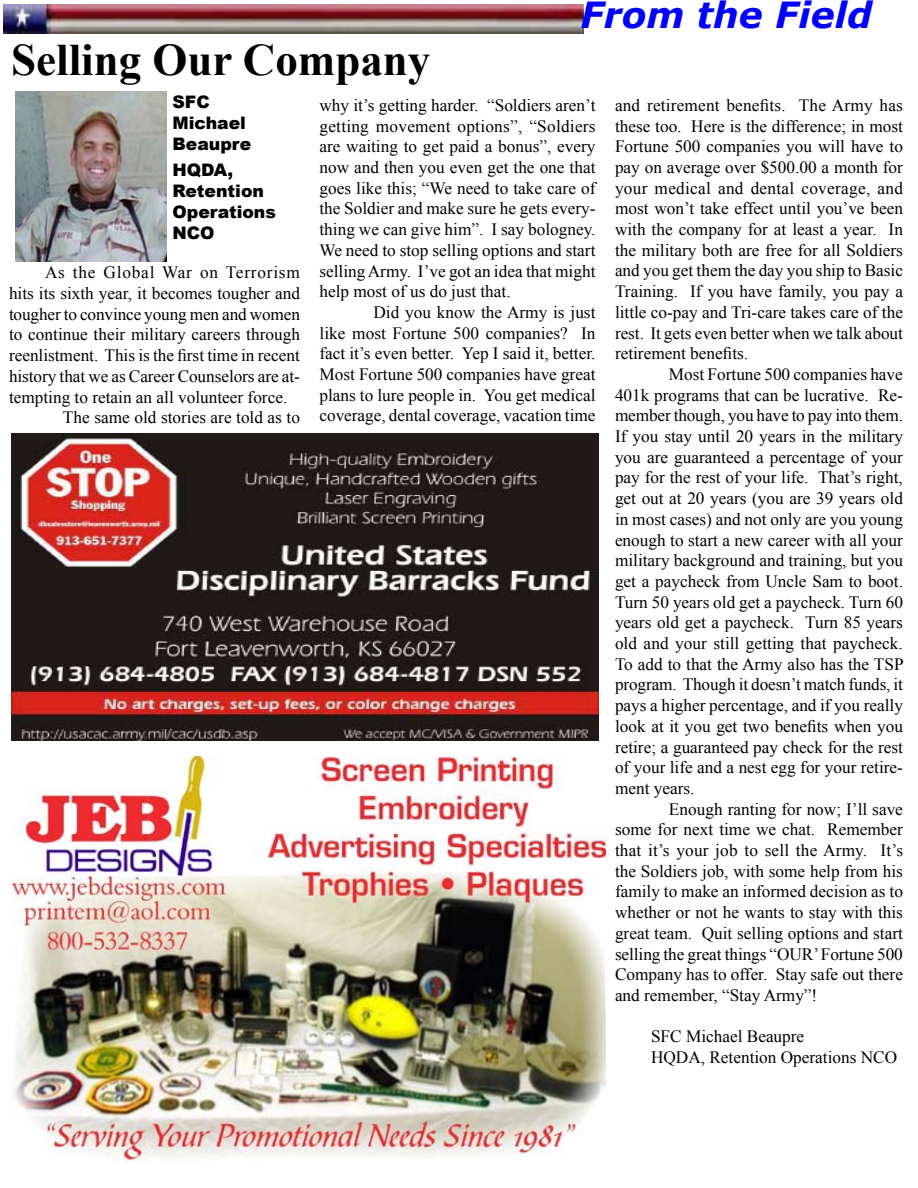
<style>
.page{position:relative;width:918px;height:1188px;background:#fff}
.page>*{position:absolute;margin:0;border:0;box-sizing:border-box;transform-origin:0 0}
.t1{font:700 45px "Times New Roman";color:#000}
.t2{font:italic 700 36px "Verdana";color:#00f}
.t3{font:17.25px/20.7px "Times New Roman";color:#000;text-align:justify}
.t4{font:900 17.25px/21px "Arial";color:#000}
.t5{font:17.25px "Times New Roman";letter-spacing:.045em;color:#000}
</style>
<div class="page">
<img style="left:3px;top:5px;width:581px;height:28px">
<img style="left:11px;top:434px;width:587px;height:307px">
<img style="left:12px;top:756px;width:593px;height:406px">
<img style="left:15px;top:92px;width:151px;height:170px">
<h1 class="t1" style="left:11px;top:29px;width:421px">Selling Our Company</h1>
<h2 class="t2" style="left:580px;top:-8px;width:293px">From the Field</h2>
<p class="t4" style="left:172px;top:91px;width:80px">SFC<br>Michael<br>Beaupre</p>
<p class="t4" style="left:172px;top:159px;width:105px">HQDA,<br>Retention<br>Operations<br>NCO</p>
<p class="t5" style="left:45px;top:261px;width:256px">As the Global War on Terrorism</p>
<p class="t3" style="left:9px;top:283px;width:293px">hits its sixth year, it becomes tougher and</p>
<p class="t3" style="left:9px;top:303px;width:293px">tougher to convince young men and women</p>
<p class="t3" style="left:9px;top:324px;width:292px">to continue their military careers through</p>
<p class="t3" style="left:9px;top:345px;width:292px">reenlistment. This is the first time in recent</p>
<p class="t3" style="left:9px;top:365px;width:292px">history that we as Career Counselors are at-</p>
<p class="t3" style="left:9px;top:386px;width:280px">tempting to retain an all volunteer force.</p>
<p class="t3" style="left:63px;top:407px;width:239px">The same old stories are told as to</p>
<p class="t3" style="left:320px;top:95px;width:278px">why it’s getting harder. “Soldiers aren’t getting movement options”, “Soldiers are waiting to get paid a bonus”, every now and then you even get the one that goes like this; “We need to take care of the Soldier and make sure he gets every&shy;thing we can give him”. I say bologney.<br>We need to stop selling options and start selling Army. I’ve got an idea that might help most of us do just that.</p>
<p class="t3" style="left:320px;top:302px;width:278px;text-indent:54px">Did you know the Army is just like most Fortune 500 companies? In fact it’s even better. Yep I said it, better.<br>Most Fortune 500 companies have great plans to lure people in. You get medical coverage, dental coverage, vacation time</p>
<p class="t3" style="left:615px;top:94px;width:290px">and retirement benefits. The Army has these too. Here is the difference; in most Fortune 500 companies you will have to pay on average over $500.00 a month for your medical and dental coverage, and most won’t take effect until you’ve been with the company for at least a year. In the military both are free for all Soldiers and you get them the day you ship to Basic Training. If you have family, you pay a little co-pay and Tri-care takes care of the rest. It gets even better when we talk about retirement benefits.</p>
<p class="t3" style="left:615px;top:364px;width:290px;text-indent:54px">Most Fortune 500 companies have 401k programs that can be lucrative. Re&shy;member though, you have to pay into them.<br>If you stay until 20 years in the military you are guaranteed a percentage of your pay for the rest of your life. That’s right, get out at 20 years (you are 39 years old in most cases) and not only are you young enough to start a new career with all your military background and training, but you get a paycheck from Uncle Sam to boot.<br>Turn 50 years old get a paycheck. Turn 60 years old get a paycheck. Turn 85 years old and your still getting that paycheck.<br>To add to that the Army also has the TSP program. Though it doesn’t match funds, it pays a higher percentage, and if you really look at it you get two benefits when you retire; a guaranteed pay check for the rest of your life and a nest egg for your retire&shy;ment years.</p>
<p class="t3" style="left:615px;top:798px;width:290px;text-indent:54px">Enough ranting for now; I’ll save some for next time we chat. Remember that it’s your job to sell the Army. It’s the Soldiers job, with some help from his family to make an informed decision as to whether or not he wants to stay with this great team. Quit selling options and start selling the great things “OUR’ Fortune 500<br>Company has to offer. Stay safe out there and remember, “Stay Army”!</p>
<p class="t3" style="left:651px;top:1026px;width:248px">SFC Michael Beaupre<br>HQDA, Retention Operations NCO</p>
</div>
